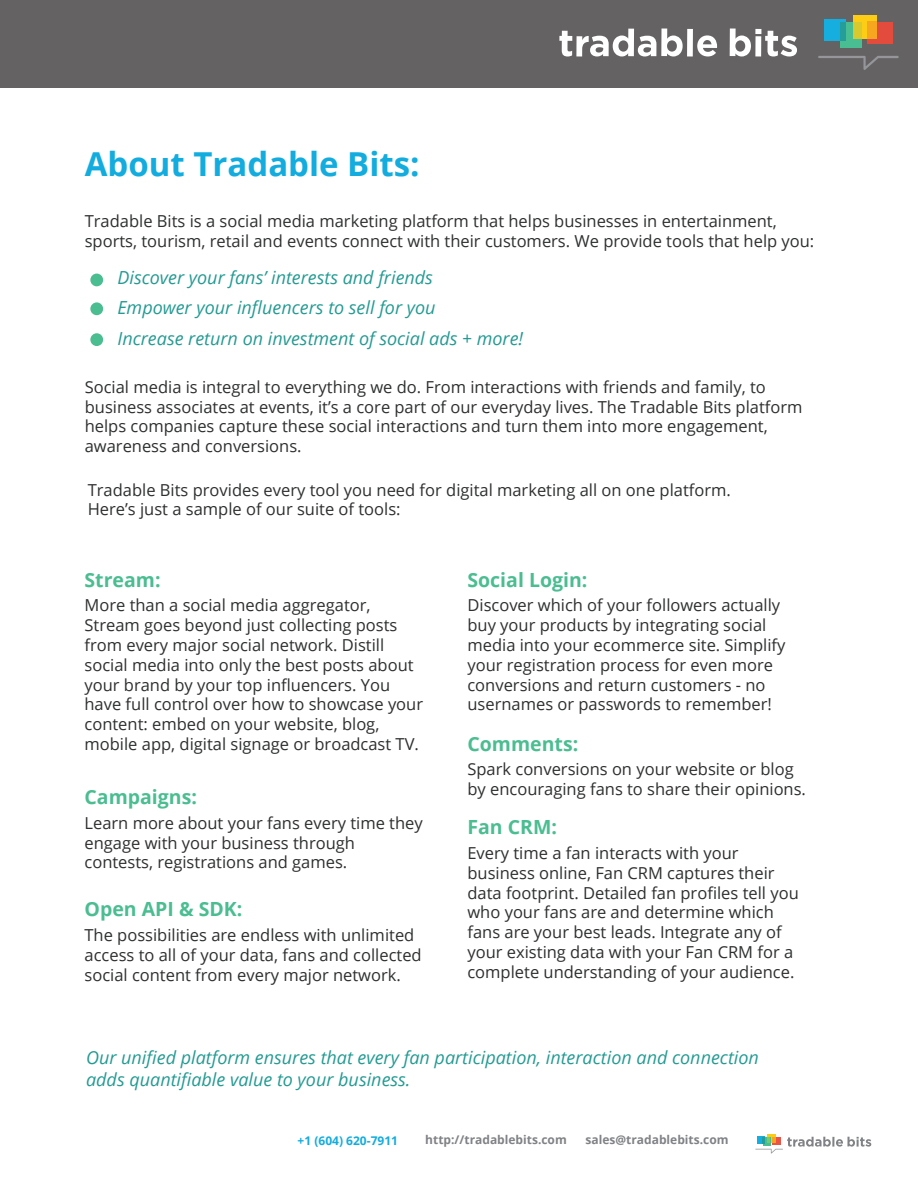
<style>
.page{position:relative;width:918px;height:1188px;background:#fff}
.page>*{position:absolute;margin:0;border:0;box-sizing:border-box;transform-origin:0 0}
.t1{font:700 33px "Open Sans";color:#13acdf}
.t2{font:700 19.5px "Open Sans";color:#4abd91}
.t3{font:italic 18px/30.2px "Open Sans";color:#249b92}
.t4{font:16.5px/19.8px "Open Sans";color:#2e2f2f}
.t5{font:700 12px "Open Sans";color:#808285}
.t6{font:700 12px "Open Sans";color:#13acdf}
</style>
<div class="page">
<div style="left:0;top:0;width:918px;height:88px;background:#656263"></div>
<div style="left:868px;top:22px;width:25px;height:22px;background:#e34c3d"></div>
<div style="left:853px;top:15px;width:24px;height:24px;background:#fdcd15"></div>
<div style="left:868px;top:22px;width:9px;height:17px;background:#f7a620"></div>
<div style="left:840px;top:23px;width:22px;height:25px;background:#48be92"></div>
<div style="left:824px;top:19px;width:22px;height:22px;background:#16addf"></div>
<div style="left:840px;top:23px;width:6px;height:18px;background:#259d9a"></div>
<div style="left:853px;top:23px;width:9px;height:16px;background:#d8ca2e"></div>
<svg style="left:818px;top:56px;width:81px;height:14px"></svg>
<svg style="left:559px;top:29px;width:124px;height:28px"></svg>
<div style="left:687px;top:29px;width:6px;height:27px;background:#fff"></div>
<svg style="left:697px;top:35px;width:20px;height:22px"></svg>
<svg style="left:730px;top:29px;width:67px;height:28px"></svg>
<div style="left:90px;top:274px;width:13px;height:12px;background:#4abd91;border-radius:50%"></div>
<div style="left:90px;top:302px;width:13px;height:13px;background:#4abd91;border-radius:50%"></div>
<div style="left:90px;top:333px;width:13px;height:13px;background:#4abd91;border-radius:50%"></div>
<div style="left:767px;top:1135px;width:9px;height:8px;background:#fdcc11"></div>
<div style="left:757px;top:1136px;width:8px;height:8px;background:#16ade0"></div>
<svg style="left:755px;top:1137px;width:116px;height:17px"></svg>
<h1 class="t1" style="left:85px;top:141px;width:336px">About Tradable Bits:</h1>
<p class="t4" style="left:85px;top:211px;width:731px">Tradable Bits is a social media marketing platform that helps businesses in entertainment, sports, tourism, retail and events connect with their customers. We provide tools that help you:</p>
<p class="t3" style="left:117px;top:262px;width:407px">Discover your fans’ interests and friends<br>Empower your influencers to sell for you<br>Increase return on investment of social ads + more!</p>
<p class="t4" style="left:85px;top:377px;width:719px">Social media is integral to everything we do. From interactions with friends and family, to business associates at events, it’s a core part of our everyday lives. The Tradable Bits platform helps companies capture these social interactions and turn them into more engagement, awareness and conversions.</p>
<p class="t4" style="left:88px;top:479px;width:645px">Tradable Bits provides every tool you need for digital marketing all on one platform.<br>Here’s just a sample of our suite of tools:</p>
<p class="t2" style="left:85px;top:566px;width:78px">Stream:</p>
<p class="t4" style="left:85px;top:595px;width:340px">More than a social media aggregator, Stream goes beyond just collecting posts from every major social network. Distill social media into only the best posts about your brand by your top influencers. You have full control over how to showcase your content: embed on your website, blog, mobile app, digital signage or broadcast TV.</p>
<p class="t2" style="left:85px;top:783px;width:114px">Campaigns:</p>
<p class="t4" style="left:85px;top:813px;width:340px">Learn more about your fans every time they engage with your business through contests, registrations and games.</p>
<p class="t2" style="left:85px;top:896px;width:159px">Open API &amp; SDK:</p>
<p class="t4" style="left:85px;top:925px;width:339px">The possibilities are endless with unlimited access to all of your data, fans and collected social content from every major network.</p>
<p class="t2" style="left:467px;top:566px;width:122px">Social Login:</p>
<p class="t4" style="left:467px;top:595px;width:320px">Discover which of your followers actually buy your products by integrating social media into your ecommerce site. Simplify your registration process for even more conversions and return customers - no usernames or passwords to remember!</p>
<p class="t2" style="left:467px;top:730px;width:112px">Comments:</p>
<p class="t4" style="left:467px;top:759px;width:340px">Spark conversions on your website or blog by encouraging fans to share their opinions.</p>
<p class="t2" style="left:467px;top:813px;width:91px">Fan CRM:</p>
<p class="t4" style="left:467px;top:843px;width:333px">Every time a fan interacts with your business online, Fan CRM captures their data footprint. Detailed fan profiles tell you who your fans are and determine which fans are your best leads. Integrate any of your existing data with your Fan CRM for a complete understanding of your audience.</p>
<p class="t3" style="left:86px;top:1046px;width:674px;line-height:21.6px">Our unified platform ensures that every fan participation, interaction and connection adds quantifiable value to your business.</p>
<p class="t6" style="left:298px;top:1133px;width:102px">+1 (604) 620-7911</p>
<p class="t5" style="left:425px;top:1131px;width:143px">http://tradablebits.com</p>
<p class="t5" style="left:586px;top:1131px;width:145px">sales@tradablebits.com</p>
</div>
